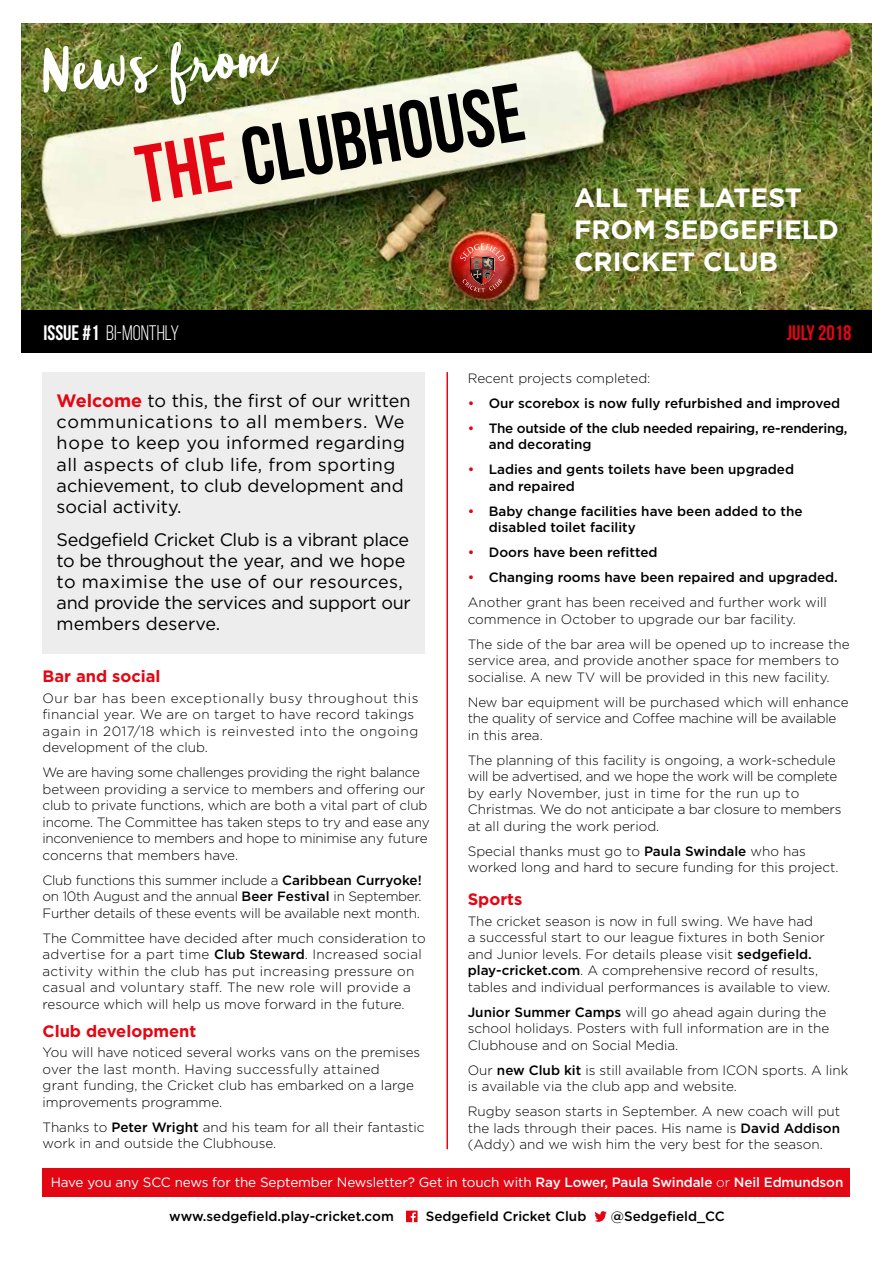
<style>
.page{position:relative;width:893px;height:1263px;background:#fff}
.page>*{position:absolute;margin:0;border:0;box-sizing:border-box;transform-origin:0 0}
.t1{font:700 81.45px "Bebas Neue";color:#000}
.t2{font:48px "Blog Script";color:#fff}
.t3{font:700 26.4px/31.8px "Gotham";color:#fff}
.t4{font:21px "Bebas Neue";color:#fff}
.t5{font:700 21px "Bebas Neue";color:#e30613}
.t6{font:18px/21px "Gotham";color:#000}
.t7{font:18px/21px "Gotham";letter-spacing:-.02em;color:#000}
.t8{font:700 16.5px "Gotham";color:#e30613}
.t9{font:300 13.5px/16.5px "Gotham";color:#000}
.t10{font:500 13.5px/16.5px "Gotham";color:#000}
.t11{font:300 13.5px/16.5px "Gotham";letter-spacing:.03em;color:#000}
.t12{font:300 13.5px/16.5px "Gotham";letter-spacing:-.02em;color:#000}
.t13{font:13.5px "Gotham";letter-spacing:-.01em;color:#fff}
.t14{font:500 13.5px/16.5px "Gotham";letter-spacing:-.02em;color:#000}
.s1{color:#e30613}
.s2{font-weight:700}
.s3{font-weight:500;color:#e30613}
.s4{font-weight:500}
.s5{font-weight:300}
.s6{font-weight:700;color:#e30613}
</style>
<div class="page">
<div style="left:43px;top:372px;width:382px;height:282px;background:#ededed"></div>
<div style="left:43px;top:1168px;width:807px;height:28px;background:#e30613"></div>
<img style="left:21px;top:24px;width:851px;height:286px">
<img style="left:460px;top:244px;width:45px;height:48px">
<div style="left:21px;top:310px;width:851px;height:43px;background:#000"></div>
<div style="left:406px;top:1210px;width:12px;height:12px;background:#e30613"></div>
<svg style="left:411px;top:1212px;width:5px;height:10px"></svg>
<svg style="left:594px;top:1211px;width:13px;height:11px"></svg>
<hr style="left:446px;top:372px;width:2px;height:777px;background:#e30613">
<h2 class="t2" style="left:38px;top:46px;width:236px;rotate:-4deg">News from</h2>
<h1 class="t1" style="left:130px;top:134px;width:392px;rotate:-10deg"><span class="s1">THE</span> CLUBHOUSE</h1>
<h3 class="t3" style="left:574px;top:182px;width:266px">ALL THE LATEST<br>FROM SEDGEFIELD<br>CRICKET CLUB</h3>
<h3 class="t4" style="left:44px;top:321px;width:137px"><span class="s2">ISSUE #1</span> Bi-MONTHLY</h3>
<h3 class="t5" style="left:787px;top:321px;width:66px">JULY 2018</h3>
<p class="t9" style="left:468px;top:369px;width:184px">Recent projects completed:</p>
<p class="t10" style="left:468px;top:395px;width:374px"><span class="s1">•</span> Our scorebox is now fully refurbished and improved</p>
<p class="t14" style="left:489px;top:420px;width:360px;text-indent:-21px"><span class="s1">•</span> The outside of the club needed repairing, re-rendering, and decorating</p>
<p class="t10" style="left:489px;top:461px;width:307px;text-indent:-21px"><span class="s1">•</span> Ladies and gents toilets have been upgraded and repaired</p>
<p class="t10" style="left:489px;top:503px;width:315px;text-indent:-21px"><span class="s1">•</span> Baby change facilities have been added to the disabled toilet facility</p>
<p class="t10" style="left:468px;top:544px;width:191px"><span class="s1">•</span> Doors have been refitted</p>
<p class="t9" style="left:468px;top:565px;width:372px;line-height:25px"><span class="s3">•</span> <span class="s4">Changing rooms have been repaired and upgraded.<br></span>Another grant has been received and further work will</p>
<p class="t9" style="left:468px;top:606px;width:383px;line-height:25px">commence in October to upgrade our bar facility.<br>The side of the bar area will be opened up to increase the</p>
<p class="t9" style="left:468px;top:652px;width:373px">service area, and provide another space for members to socialise. A new TV will be provided in this new facility.</p>
<p class="t12" style="left:468px;top:693px;width:382px">New bar equipment will be purchased which will enhance the quality of service and Coffee machine will be available in this area.</p>
<p class="t9" style="left:468px;top:751px;width:375px">The planning of this facility is ongoing, a work-schedule will be advertised, and we hope the work will be complete by early November, just in time for the run up to Christmas. We do not anticipate a bar closure to members at all during the work period.</p>
<p class="t9" style="left:468px;top:842px;width:372px">Special thanks must go to <span class="s4">Paula Swindale</span> who has worked long and hard to secure funding for this project.</p>
<p class="t8" style="left:468px;top:888px;width:56px">Sports</p>
<p class="t9" style="left:468px;top:912px;width:364px">The cricket season is now in full swing. We have had<br>a successful start to our league fixtures in both Senior and Junior levels. For details please visit <span class="s4">sedgefield. play-cricket.com</span>. A comprehensive record of results, tables and individual performances is available to view.</p>
<p class="t9" style="left:468px;top:1003px;width:363px"><span class="s4">Junior Summer Camps</span> will go ahead again during the school holidays. Posters with full information are in the<br>Clubhouse and on Social Media.</p>
<p class="t9" style="left:468px;top:1061px;width:382px">Our <span class="s4">new Club kit</span> is still available from ICON sports. A link is available via the club app and website.</p>
<p class="t9" style="left:468px;top:1102px;width:374px;text-align:justify">Rugby season starts in September. A new coach will put the lads through their paces. His name is <span class="s4">David Addison </span>(Addy) and we wish him the very best for the season.</p>
<p class="t13" style="left:51px;top:1173px;width:794px">Have you any SCC news for the September Newsletter? Get in touch with <span class="s4">Ray Lower, Paula Swindale</span> <span class="s5">or</span> <span class="s4">Neil Edmundson</span></p>
<p class="t10" style="left:169px;top:1207px;width:226px">www.sedgefield.play-cricket.com</p>
<p class="t10" style="left:426px;top:1207px;width:162px">Sedgefield Cricket Club</p>
<p class="t10" style="left:611px;top:1207px;width:116px">@Sedgefield_CC</p>
<h3 class="t6" style="left:57px;top:390px;width:355px"><span class="s6">Welcome</span> to this, the first of our written communications to all members. We hope to keep you informed regarding all aspects of club life, from sporting achievement, to club development and social activity.</h3>
<h3 class="t7" style="left:57px;top:529px;width:356px">Sedgefield Cricket Club is a vibrant place to be throughout the year, and we hope to maximise the use of our resources, and provide the services and support our members deserve.</h3>
<p class="t8" style="left:43px;top:665px;width:120px">Bar and social</p>
<p class="t11" style="left:43px;top:689px;width:377px">Our bar has been exceptionally busy throughout this financial year. We are on target to have record takings again in 2017/18 which is reinvested into the ongoing development of the club.</p>
<p class="t9" style="left:43px;top:764px;width:389px">We are having some challenges providing the right balance between providing a service to members and offering our club to private functions, which are both a vital part of club income. The Committee has taken steps to try and ease any inconvenience to members and hope to minimise any future concerns that members have.</p>
<p class="t9" style="left:43px;top:871px;width:381px;text-align:justify">Club functions this summer include a <span class="s4">Caribbean Curryoke! </span>on 10th August and the annual <span class="s4">Beer Festival</span> in September.<br>Further details of these events will be available next month.</p>
<p class="t9" style="left:43px;top:929px;width:385px">The Committee have decided after much consideration to advertise for a part time <span class="s4">Club Steward</span>. Increased social activity within the club has put increasing pressure on casual and voluntary staff. The new role will provide a resource which will help us move forward in the future.</p>
<p class="t8" style="left:43px;top:1020px;width:155px">Club development</p>
<p class="t9" style="left:43px;top:1044px;width:379px">You will have noticed several works vans on the premises over the last month. Having successfully attained<br>grant funding, the Cricket club has embarked on a large improvements programme.</p>
<p class="t9" style="left:43px;top:1118px;width:383px">Thanks to <span class="s4">Peter Wright</span> and his team for all their fantastic work in and outside the Clubhouse.</p>
</div>
